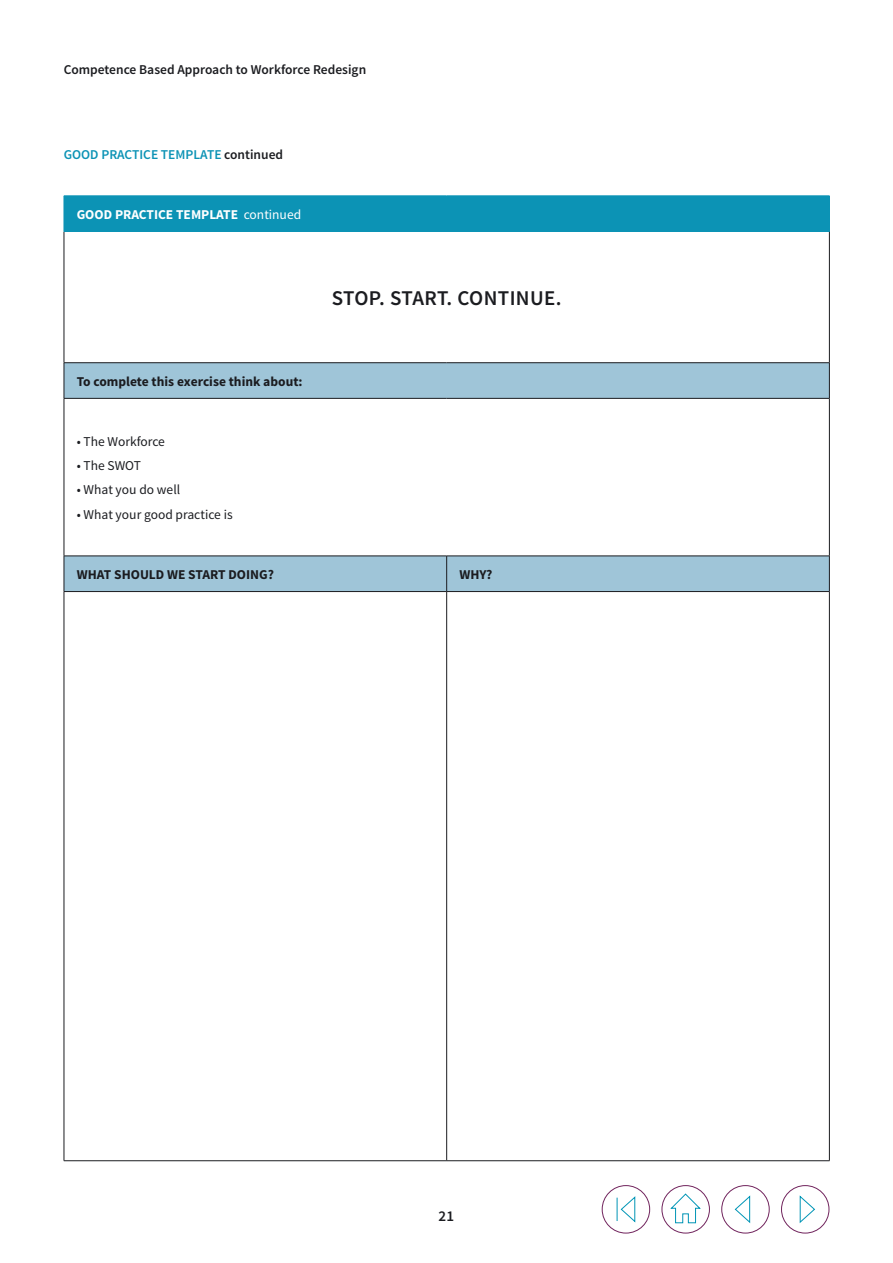
<style>
.page{position:relative;width:893px;height:1263px;background:#fff}
.page>*{position:absolute;margin:0;border:0;box-sizing:border-box;transform-origin:0 0}
.t1{font:600 21px "Source Sans Pro";letter-spacing:.02em;color:#1b1c20}
.t2{font:600 15px "Source Sans Pro";color:#1b1c20}
.t3{font:700 13.5px "Source Sans Pro";color:#1b1c20}
.t4{font:13.5px "Source Sans Pro";color:#1b1c20}
.t5{font:600 13.5px "Source Sans Pro";color:#1b1c20}
.t6{font:700 13.5px "Source Sans Pro";color:#fff}
.t7{font:600 13.5px "Source Sans Pro";color:#0c93b5}
.s1{color:#1b1c20}
.s2{font-weight:400}
</style>
<div class="page">
<svg style="left:602px;top:1185px;width:227px;height:48px"></svg>
<div style="left:64px;top:196px;width:765px;height:35px;background:#0c93b5"></div>
<svg style="left:65px;top:363px;width:764px;height:228px"></svg>
<hr style="left:64px;top:232px;width:1px;height:130px;background:#1b1c20">
<hr style="left:829px;top:232px;width:1px;height:130px;background:#1b1c20">
<hr style="left:64px;top:362px;width:383px;height:1px;background:#1b1c20">
<hr style="left:64px;top:363px;width:1px;height:35px;background:#1b1c20">
<hr style="left:447px;top:362px;width:383px;height:1px;background:#1b1c20">
<hr style="left:829px;top:363px;width:1px;height:35px;background:#1b1c20">
<hr style="left:64px;top:398px;width:383px;height:1px;background:#1b1c20">
<hr style="left:64px;top:399px;width:1px;height:157px;background:#1b1c20">
<hr style="left:447px;top:398px;width:383px;height:1px;background:#1b1c20">
<hr style="left:829px;top:399px;width:1px;height:157px;background:#1b1c20">
<hr style="left:64px;top:556px;width:383px;height:1px;background:#1b1c20">
<hr style="left:64px;top:556px;width:1px;height:35px;background:#1b1c20">
<hr style="left:447px;top:556px;width:383px;height:1px;background:#1b1c20">
<hr style="left:446px;top:556px;width:1px;height:35px;background:#1b1c20">
<hr style="left:829px;top:556px;width:1px;height:35px;background:#1b1c20">
<hr style="left:64px;top:591px;width:383px;height:1px;background:#1b1c20">
<hr style="left:64px;top:592px;width:1px;height:568px;background:#1b1c20">
<hr style="left:447px;top:591px;width:383px;height:1px;background:#1b1c20">
<hr style="left:446px;top:592px;width:1px;height:568px;background:#1b1c20">
<hr style="left:829px;top:592px;width:1px;height:568px;background:#1b1c20">
<hr style="left:64px;top:1160px;width:383px;height:1px;background:#1b1c20">
<hr style="left:447px;top:1160px;width:383px;height:1px;background:#1b1c20">
<hr style="left:829px;top:196px;width:1px;height:35px;background:#0c93b5">
<hr style="left:64px;top:231px;width:383px;height:1px;background:#0c93b5">
<hr style="left:447px;top:231px;width:383px;height:1px;background:#0c93b5">
<p class="t5" style="left:64px;top:61px;width:304px">Competence Based Approach to Workforce Redesign</p>
<p class="t7" style="left:64px;top:146px;width:221px">GOOD PRACTICE TEMPLATE <span class="s1">continued</span></p>
<p class="t6" style="left:77px;top:206px;width:226px">GOOD PRACTICE TEMPLATE <span class="s2">continued</span></p>
<p class="t3" style="left:77px;top:372px;width:227px">To complete this exercise think about:</p>
<p class="t4" style="left:77px;top:433px;width:90px">• The Workforce</p>
<p class="t4" style="left:77px;top:457px;width:66px">• The SWOT</p>
<p class="t4" style="left:77px;top:481px;width:105px">• What you do well</p>
<p class="t4" style="left:77px;top:506px;width:157px">• What your good practice is</p>
<h1 class="t1" style="left:332px;top:285px;width:231px">STOP. START. CONTINUE.</h1>
<p class="t3" style="left:77px;top:566px;width:199px">WHAT SHOULD WE START DOING?</p>
<p class="t3" style="left:459px;top:566px;width:35px">WHY?</p>
<p class="t2" style="left:439px;top:1206px;width:17px">21</p>
</div>
